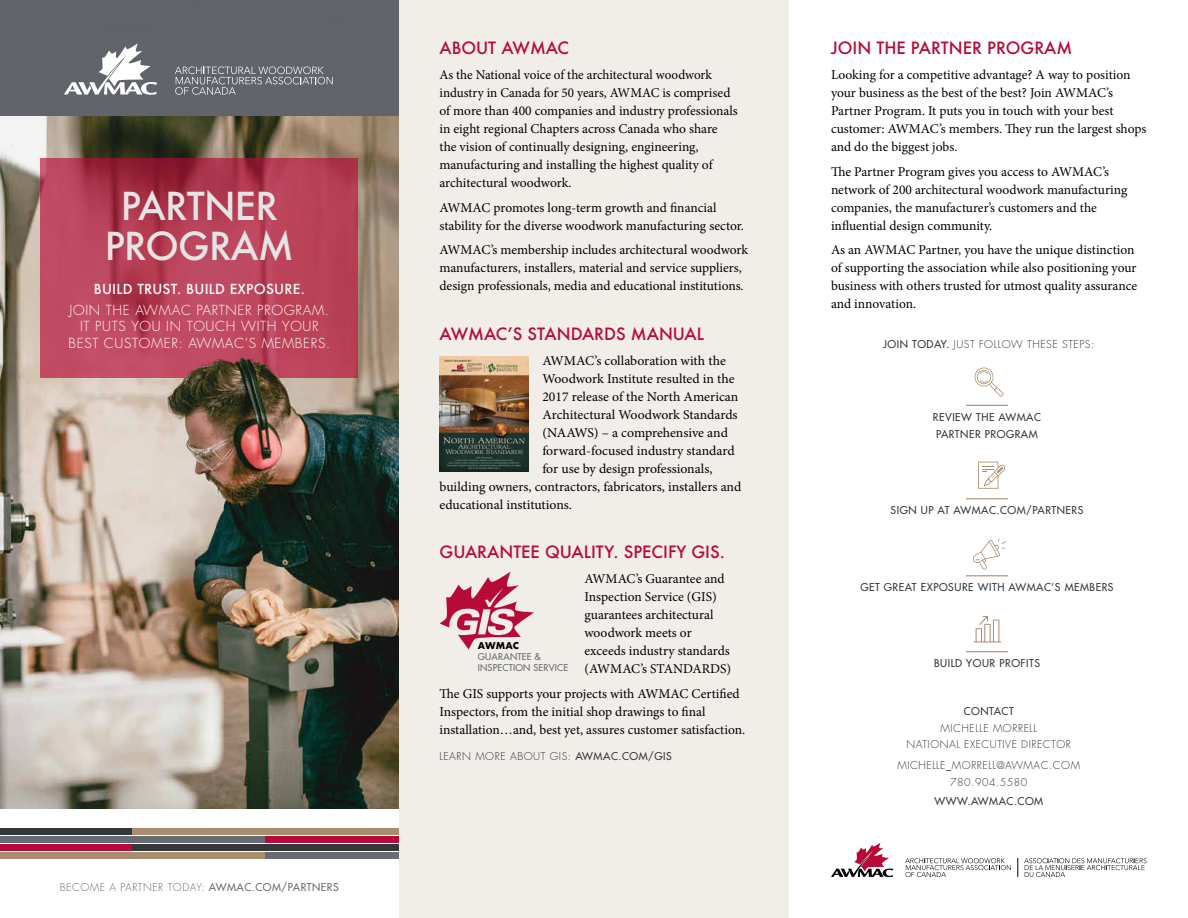
<style>
.page{position:relative;width:1188px;height:918px;background:#fff}
.page>*{position:absolute;margin:0;border:0;box-sizing:border-box;transform-origin:0 0}
.t1{font:500 37.5px/40.5px "Futura";letter-spacing:-.02em;color:#e5e4e4;text-align:center}
.t2{font:500 16.5px "Futura";color:#b70a38}
.t3{font:13.5px/18px "Minion Pro";letter-spacing:-.005em;color:#000}
.t4{font:300 13.5px/16.5px "Futura";letter-spacing:.05em;color:#fff;text-align:center}
.t5{font:500 13.5px "Futura";letter-spacing:.02em;color:#fff}
.t6{font:300 10.5px/16.5px "Futura";letter-spacing:.05em;color:#33383a;text-align:center}
.t7{font:10.5px/16.5px "Futura";letter-spacing:.05em;color:#33383a;text-align:center}
.t8{font:300 10.5px "Futura";letter-spacing:.05em;color:#686b72}
.t9{font:9.15px/11.1px "Futura";letter-spacing:.02em;color:#686b72}
.t10{font:700 9.15px "Futura";letter-spacing:.005em;color:#000}
.s1{font-weight:400}
</style>
<div class="page">
<img style="left:0;top:116px;width:399px;height:693px">
<svg style="left:3px;top:0;width:396px;height:116px;background:#696c72"></svg>
<svg style="left:41px;top:159px;width:317px;height:219px;background:#b64057"></svg>
<div style="left:0;top:853px;width:348px;height:6px;background:#aa8d6e"></div>
<div style="left:265px;top:853px;width:147px;height:6px;background:#686b72"></div>
<div style="left:0;top:836px;width:348px;height:7px;background:#686b72"></div>
<div style="left:265px;top:836px;width:147px;height:7px;background:#b70a38"></div>
<div style="left:0;top:844px;width:172px;height:7px;background:#b70a38"></div>
<div style="left:133px;top:844px;width:279px;height:7px;background:#33383a"></div>
<div style="left:0;top:828px;width:172px;height:6px;background:#33383a"></div>
<div style="left:133px;top:828px;width:279px;height:6px;background:#aa8d6e"></div>
<img style="left:166px;top:355px;width:128px;height:44px">
<hr style="left:966px;top:405px;width:42px;height:1px;background:#aa8d6e">
<hr style="left:966px;top:498px;width:42px;height:1px;background:#aa8d6e">
<hr style="left:966px;top:575px;width:42px;height:1px;background:#aa8d6e">
<hr style="left:966px;top:651px;width:42px;height:1px;background:#aa8d6e">
<svg style="left:831px;top:843px;width:62px;height:34px"></svg>
<svg style="left:905px;top:858px;width:106px;height:19px"></svg>
<svg style="left:1018px;top:858px;width:129px;height:19px"></svg>
<div style="left:399px;top:0;width:390px;height:918px;background:#f1ede8"></div>
<svg style="left:440px;top:572px;width:94px;height:78px"></svg>
<img style="left:440px;top:356px;width:89px;height:116px">
<svg style="left:978px;top:462px;width:27px;height:27px"></svg>
<svg style="left:975px;top:368px;width:29px;height:29px"></svg>
<svg style="left:973px;top:538px;width:33px;height:32px"></svg>
<svg style="left:974px;top:616px;width:27px;height:26px"></svg>
<h1 class="t1" style="left:105px;top:185px;width:191px">PARTNER<br>PROGRAM</h1>
<p class="t5" style="left:94px;top:280px;width:213px">BUILD TRUST. BUILD EXPOSURE.</p>
<p class="t4" style="left:69px;top:302px;width:263px">JOIN THE AWMAC PARTNER PROGRAM.<br>IT PUTS YOU IN TOUCH WITH YOUR<br>BEST CUSTOMER: AWMAC’S MEMBERS.</p>
<p class="t8" style="left:60px;top:880px;width:280px">BECOME A PARTNER TODAY: <span class="s1">AWMAC.COM/PARTNERS</span></p>
<p class="t2" style="left:440px;top:37px;width:131px">ABOUT AWMAC</p>
<p class="t3" style="left:440px;top:66px;width:300px">As the National voice of the architectural woodwork industry in Canada for 50 years, AWMAC is comprised of more than 400 companies and industry professionals in eight regional Chapters across Canada who share the vision of continually designing, engineering, manufacturing and installing the highest quality of architectural woodwork.</p>
<p class="t3" style="left:440px;top:198px;width:306px">AWMAC promotes long-term growth and financial stability for the diverse woodwork manufacturing sector.</p>
<p class="t3" style="left:440px;top:241px;width:310px">AWMAC’s membership includes architectural woodwork manufacturers, installers, material and service suppliers, design professionals, media and educational institutions.</p>
<p class="t2" style="left:440px;top:322px;width:266px">AWMAC’S STANDARDS MANUAL</p>
<p class="t3" style="left:542px;top:351px;width:185px">AWMAC’s collaboration with the</p>
<p class="t3" style="left:542px;top:369px;width:194px">Woodwork Institute resulted in the</p>
<p class="t3" style="left:542px;top:387px;width:197px">2017 release of the North American</p>
<p class="t3" style="left:542px;top:405px;width:197px">Architectural Woodwork Standards</p>
<p class="t3" style="left:542px;top:423px;width:187px">(NAAWS) – a comprehensive and</p>
<p class="t3" style="left:542px;top:441px;width:194px">forward-focused industry standard</p>
<p class="t3" style="left:542px;top:459px;width:172px">for use by design professionals,</p>
<p class="t3" style="left:439px;top:477px;width:303px">building owners, contractors, fabricators, installers and</p>
<p class="t3" style="left:439px;top:495px;width:134px">educational institutions.</p>
<p class="t2" style="left:440px;top:541px;width:287px">GUARANTEE QUALITY. SPECIFY GIS.</p>
<p class="t3" style="left:585px;top:570px;width:148px">AWMAC’s Guarantee and<br>Inspection Service (GIS) guarantees architectural woodwork meets or exceeds industry standards (AWMAC’s STANDARDS)</p>
<p class="t3" style="left:439px;top:684px;width:307px">The GIS supports your projects with AWMAC Certified<br>Inspectors, from the initial shop drawings to final installation…and, best yet, assures customer satisfaction.</p>
<p class="t6" style="left:440px;top:748px;width:234px">LEARN MORE ABOUT GIS: <span class="s1">AWMAC.COM/GIS</span></p>
<p class="t10" style="left:478px;top:639px;width:43px">AWMAC</p>
<p class="t9" style="left:478px;top:651px;width:92px">GUARANTEE &amp;<br>INSPECTION SERVICE</p>
<p class="t2" style="left:831px;top:37px;width:243px">JOIN THE PARTNER PROGRAM</p>
<p class="t3" style="left:831px;top:66px;width:317px">Looking for a competitive advantage? A way to position your business as the best of the best? Join AWMAC’s Partner Program. It puts you in touch with your best customer: AWMAC’s members. They run the largest shops and do the biggest jobs.</p>
<p class="t3" style="left:831px;top:162px;width:298px">The Partner Program gives you access to AWMAC’s network of 200 architectural woodwork manufacturing companies, the manufacturer’s customers and the influential design community.</p>
<p class="t3" style="left:831px;top:241px;width:308px">As an AWMAC Partner, you have the unique distinction of supporting the association while also positioning your business with others trusted for utmost quality assurance and innovation.</p>
<p class="t6" style="left:883px;top:336px;width:213px"><span class="s1">JOIN TODAY.</span> JUST FOLLOW THESE STEPS:</p>
<p class="t7" style="left:933px;top:409px;width:110px">REVIEW THE AWMAC<br>PARTNER PROGRAM</p>
<p class="t7" style="left:891px;top:502px;width:194px">SIGN UP AT AWMAC.COM/PARTNERS</p>
<p class="t7" style="left:860px;top:579px;width:255px">GET GREAT EXPOSURE WITH AWMAC’S MEMBERS</p>
<p class="t7" style="left:934px;top:655px;width:107px">BUILD YOUR PROFITS</p>
<p class="t7" style="left:964px;top:703px;width:52px">CONTACT</p>
<p class="t6" style="left:907px;top:720px;width:166px">MICHELLE MORRELL<br>NATIONAL EXECUTIVE DIRECTOR</p>
<p class="t6" style="left:898px;top:757px;width:184px">MICHELLE_MORRELL@AWMAC.COM<br>780.904.5580</p>
<p class="t7" style="left:934px;top:793px;width:110px">WWW.AWMAC.COM</p>
</div>
